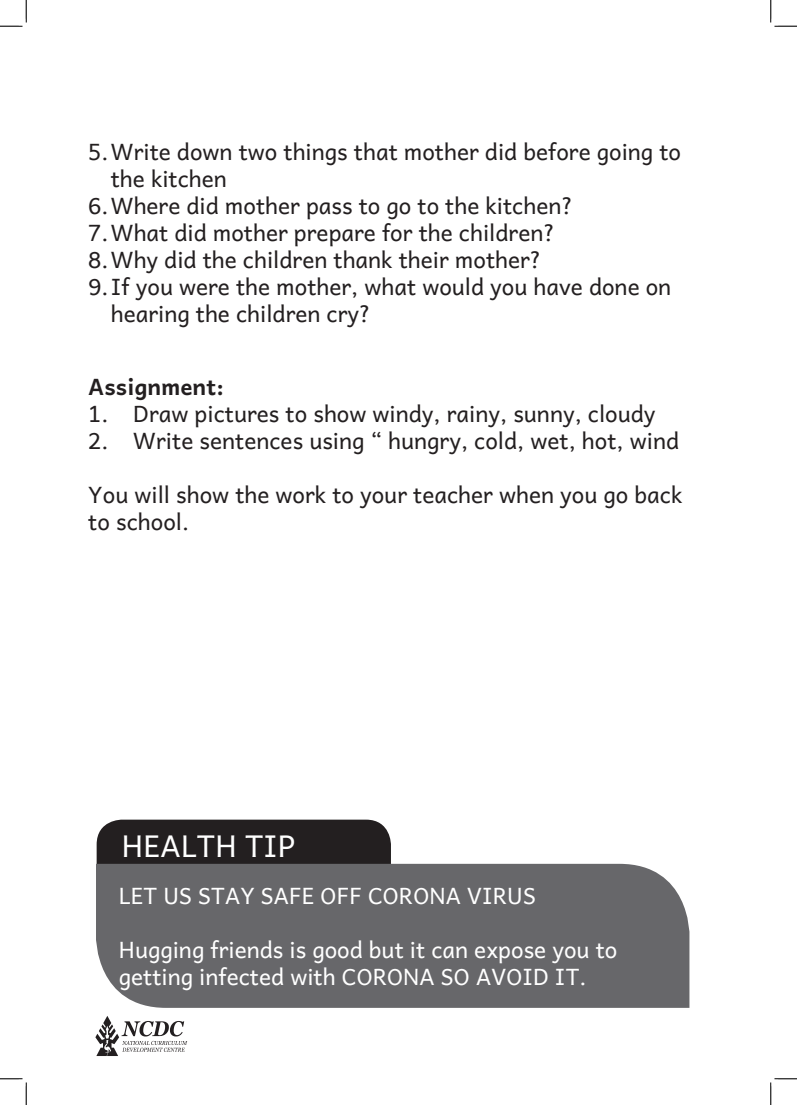
<style>
.page{position:relative;width:797px;height:1105px;background:#fff}
.page>*{position:absolute;margin:0;border:0;box-sizing:border-box;transform-origin:0 0}
.t1{font:30px "Andika New Basic";color:#fff}
.t2{font:22.5px/27px "Andika New Basic";color:#231f20}
.t3{font:22.5px/27px "Andika New Basic";color:#fff}
.t4{font:700 22.5px "Andika New Basic";color:#231f20}
</style>
<div class="page">
<svg style="left:95px;top:1016px;width:92px;height:40px"></svg>
<div style="left:97px;top:820px;width:294px;height:44px;background:#231f20"></div>
<div style="left:96px;top:864px;width:593px;height:144px;background:#67676a"></div>
<svg style="left:0;top:0;width:27px;height:27px"></svg>
<svg style="left:0;top:1078px;width:27px;height:27px"></svg>
<svg style="left:770px;top:0;width:27px;height:27px"></svg>
<svg style="left:770px;top:1078px;width:27px;height:27px"></svg>
<p class="t2" style="left:88px;top:135px;width:594px">5.Write down two things that mother did before going to</p>
<p class="t2" style="left:111px;top:162px;width:118px">the kitchen</p>
<p class="t2" style="left:88px;top:189px;width:486px">6.Where did mother pass to go to the kitchen?</p>
<p class="t2" style="left:88px;top:216px;width:468px">7.What did mother prepare for the children?</p>
<p class="t2" style="left:88px;top:243px;width:454px">8.Why did the children thank their mother?</p>
<p class="t2" style="left:88px;top:270px;width:584px">9.If you were the mother, what would you have done on</p>
<p class="t2" style="left:111px;top:297px;width:261px">hearing the children cry?</p>
<p class="t4" style="left:88px;top:366px;width:137px">Assignment:</p>
<p class="t2" style="left:88px;top:397px;width:569px">1. Draw pictures to show windy, rainy, sunny, cloudy</p>
<p class="t2" style="left:88px;top:424px;width:592px">2. Write sentences using “ hungry, cold, wet, hot, wind</p>
<p class="t2" style="left:88px;top:478px;width:595px">You will show the work to your teacher when you go back to school.</p>
<h1 class="t1" style="left:122px;top:818px;width:175px">HEALTH TIP</h1>
<p class="t3" style="left:119px;top:879px;width:419px">LET US STAY SAFE OFF CORONA VIRUS</p>
<p class="t3" style="left:119px;top:933px;width:500px">Hugging friends is good but it can expose you to getting infected with CORONA SO AVOID IT.</p>
</div>
